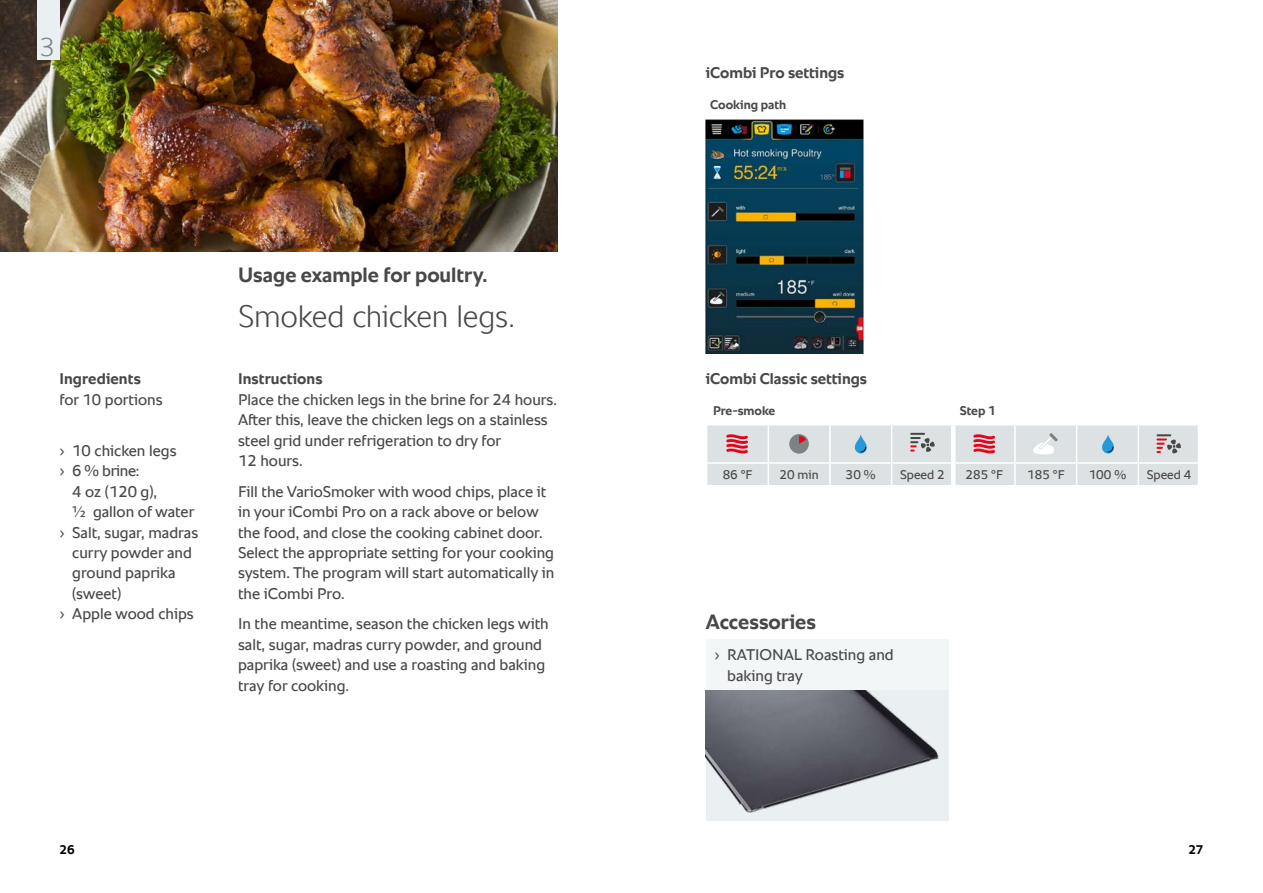
<style>
.page{position:relative;width:1263px;height:893px;background:#fff}
.page>*{position:absolute;margin:0;border:0;box-sizing:border-box;transform-origin:0 0}
.t1{font:300 31.5px "RATIONAL Sans TT";letter-spacing:-.01em;color:#484847}
.t2{font:300 26.1px "RATIONAL Sans TT";color:#7c8285}
.t3{font:700 21px "RATIONAL Sans TT";color:#484847}
.t4{font:15.75px/20.4px "RATIONAL Sans TT";color:#484847}
.t5{font:700 15.75px "RATIONAL Sans TT";color:#484847}
.t6{font:12.75px "RATIONAL Sans TT";color:#484847}
.t7{font:700 12.75px "RATIONAL Sans TT";color:#484847}
.t8{font:700 12.75px "RATIONAL Sans TT";color:#000}
</style>
<div class="page">
<img style="left:706px;top:120px;width:157px;height:234px">
<img style="left:0;top:0;width:557px;height:252px">
<div style="left:706px;top:639px;width:242px;height:52px;background:#f2f6f7"></div>
<img style="left:706px;top:691px;width:242px;height:130px">
<div style="left:37px;top:0;width:23px;height:60px;background:#eaeff2"></div>
<svg style="left:707px;top:425px;width:491px;height:60px;background:#dadbde"></svg>
<h2 class="t2" style="left:40px;top:37px;width:17px">3</h2>
<p class="t5" style="left:59px;top:373px;width:83px">Ingredients</p>
<p class="t4" style="left:59px;top:390px;width:105px">for 10 portions</p>
<p class="t4" style="left:59px;top:441px;width:119px">› 10 chicken legs › 6 % brine:</p>
<p class="t4" style="left:72px;top:482px;width:86px">4 oz (120 g),</p>
<p class="t4" style="left:72px;top:503px;width:124px">½ gallon of water</p>
<p class="t4" style="left:59px;top:523px;width:140px">› Salt, sugar, madras</p>
<p class="t4" style="left:72px;top:544px;width:121px">curry powder and</p>
<p class="t4" style="left:72px;top:564px;width:105px">ground paprika</p>
<p class="t4" style="left:72px;top:584px;width:51px">(sweet)</p>
<p class="t4" style="left:59px;top:605px;width:136px">› Apple wood chips</p>
<h3 class="t3" style="left:238px;top:267px;width:251px">Usage example for poultry.</h3>
<h1 class="t1" style="left:238px;top:293px;width:278px">Smoked chicken legs.</h1>
<p class="t5" style="left:238px;top:373px;width:86px">Instructions</p>
<p class="t4" style="left:238px;top:389px;width:320px">Place the chicken legs in the brine for 24 hours.<br>After this, leave the chicken legs on a stainless steel grid under refrigeration to dry for<br>12 hours.</p>
<p class="t4" style="left:238px;top:482px;width:318px">Fill the VarioSmoker with wood chips, place it in your iCombi Pro on a rack above or below the food, and close the cooking cabinet door.<br>Select the appropriate setting for your cooking system. The program will start automatically in the iCombi Pro.</p>
<p class="t4" style="left:238px;top:615px;width:312px">In the meantime, season the chicken legs with salt, sugar, madras curry powder, and ground paprika (sweet) and use a roasting and baking tray for cooking.</p>
<p class="t5" style="left:706px;top:66px;width:140px">iCombi Pro settings</p>
<p class="t7" style="left:710px;top:99px;width:77px">Cooking path</p>
<p class="t5" style="left:706px;top:373px;width:163px">iCombi Classic settings</p>
<p class="t7" style="left:713px;top:406px;width:64px">Pre-smoke</p>
<p class="t7" style="left:960px;top:406px;width:37px">Step 1</p>
<p class="t6" style="left:723px;top:470px;width:31px">86 °F</p>
<p class="t6" style="left:779px;top:470px;width:41px">20 min</p>
<p class="t6" style="left:846px;top:470px;width:31px">30 %</p>
<p class="t6" style="left:900px;top:470px;width:46px">Speed 2</p>
<p class="t6" style="left:965px;top:470px;width:39px">285 °F</p>
<p class="t6" style="left:1027px;top:470px;width:39px">185 °F</p>
<p class="t6" style="left:1089px;top:470px;width:39px">100 %</p>
<p class="t6" style="left:1147px;top:470px;width:46px">Speed 4</p>
<h3 class="t3" style="left:706px;top:614px;width:112px">Accessories</h3>
<p class="t4" style="left:727px;top:646px;width:168px;text-indent:-13px">› RATIONAL Roasting and baking tray</p>
<p class="t8" style="left:60px;top:844px;width:17px">26</p>
<p class="t8" style="left:1188px;top:844px;width:16px">27</p>
</div>
